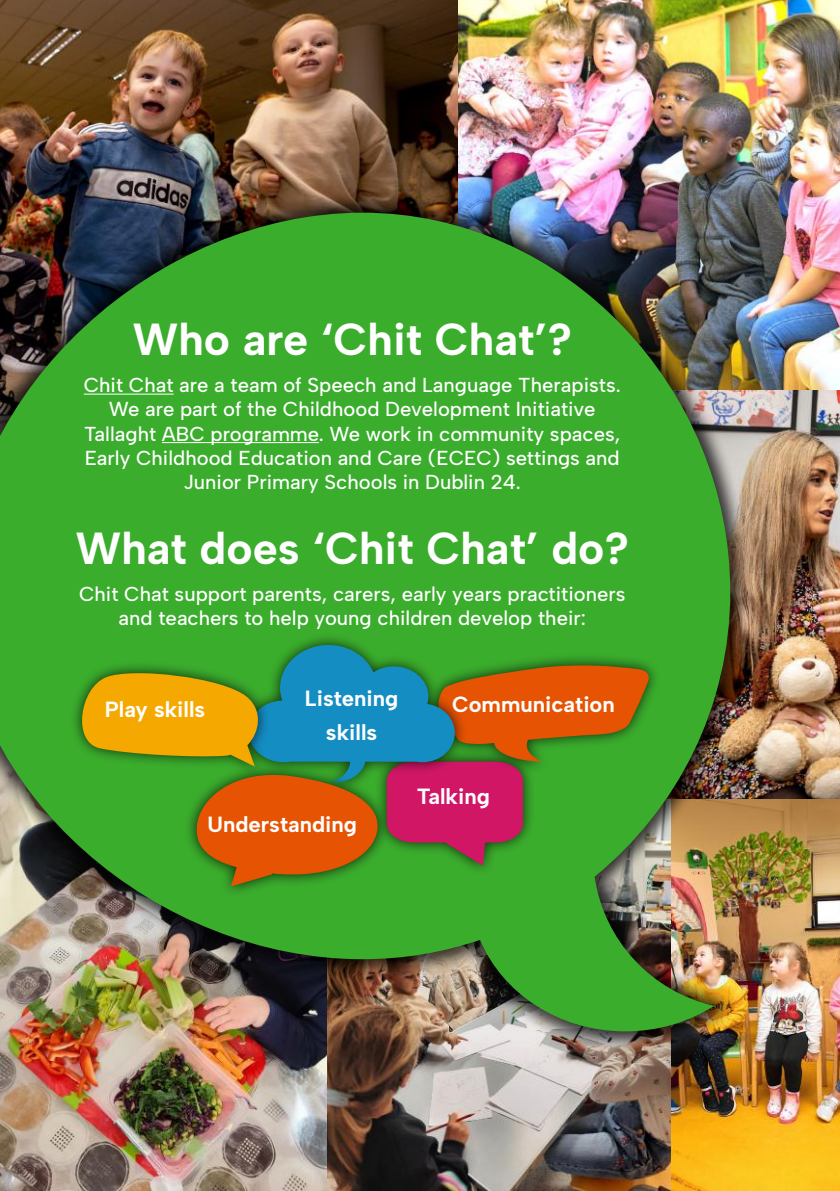
<style>
.page{position:relative;width:840px;height:1191px;background:#fff}
.page>*{position:absolute;margin:0;border:0;box-sizing:border-box;transform-origin:0 0}
.t1{font:700 44.8px "Albert Sans";color:#fff}
.t2{font:700 22px/34px "Albert Sans";color:#fff;text-align:center}
.t3{font:500 20.2px/24.2px "Albert Sans";color:#fff;text-align:center}
</style>
<div class="page">
<img style="left:0;top:1052px;width:327px;height:139px">
<img style="left:327px;top:798px;width:512px;height:393px">
<img style="left:751px;top:389px;width:88px;height:409px">
<img style="left:457px;top:0;width:382px;height:389px">
<img style="left:0;top:0;width:457px;height:191px">
<div style="left:0;top:191px;width:751px;height:861px;background:#000;opacity:.75"></div>
<img style="left:0;top:213px;width:729px;height:818px">
<div style="left:425px;top:652px;width:235px;height:122px;background:#000;opacity:.75"></div>
<div style="left:236px;top:632px;width:231px;height:162px;background:#000;opacity:.75"></div>
<div style="left:184px;top:762px;width:206px;height:136px;background:#3bad2d"></div>
<svg style="left:71px;top:644px;width:579px;height:242px;background:#738337"></svg>
<hr style="left:84px;top:393px;width:89px;height:1px;background:#fff">
<hr style="left:162px;top:442px;width:157px;height:1px;background:#fff">
<h1 class="t1" style="left:132px;top:312px;width:440px">Who are ‘Chit Chat’?</h1>
<p class="t3" style="left:84px;top:373px;width:538px">Chit Chat are a team of Speech and Language Therapists.<br>We are part of the Childhood Development Initiative Tallaght ABC programme. We work in community spaces, Early Childhood Education and Care (ECEC) settings and Junior Primary Schools in Dublin 24.</p>
<h1 class="t1" style="left:75px;top:521px;width:555px">What does ‘Chit Chat’ do?</h1>
<p class="t3" style="left:79px;top:582px;width:547px">Chit Chat support parents, carers, early years practitioners and teachers to help young children develop their:</p>
<p class="t2" style="left:305px;top:681px;width:95px">Listening skills</p>
<p class="t2" style="left:105px;top:692px;width:102px">Play skills</p>
<p class="t2" style="left:452px;top:687px;width:164px">Communication</p>
<p class="t2" style="left:207px;top:807px;width:151px">Understanding</p>
<p class="t2" style="left:416px;top:779px;width:75px">Talking</p>
</div>
